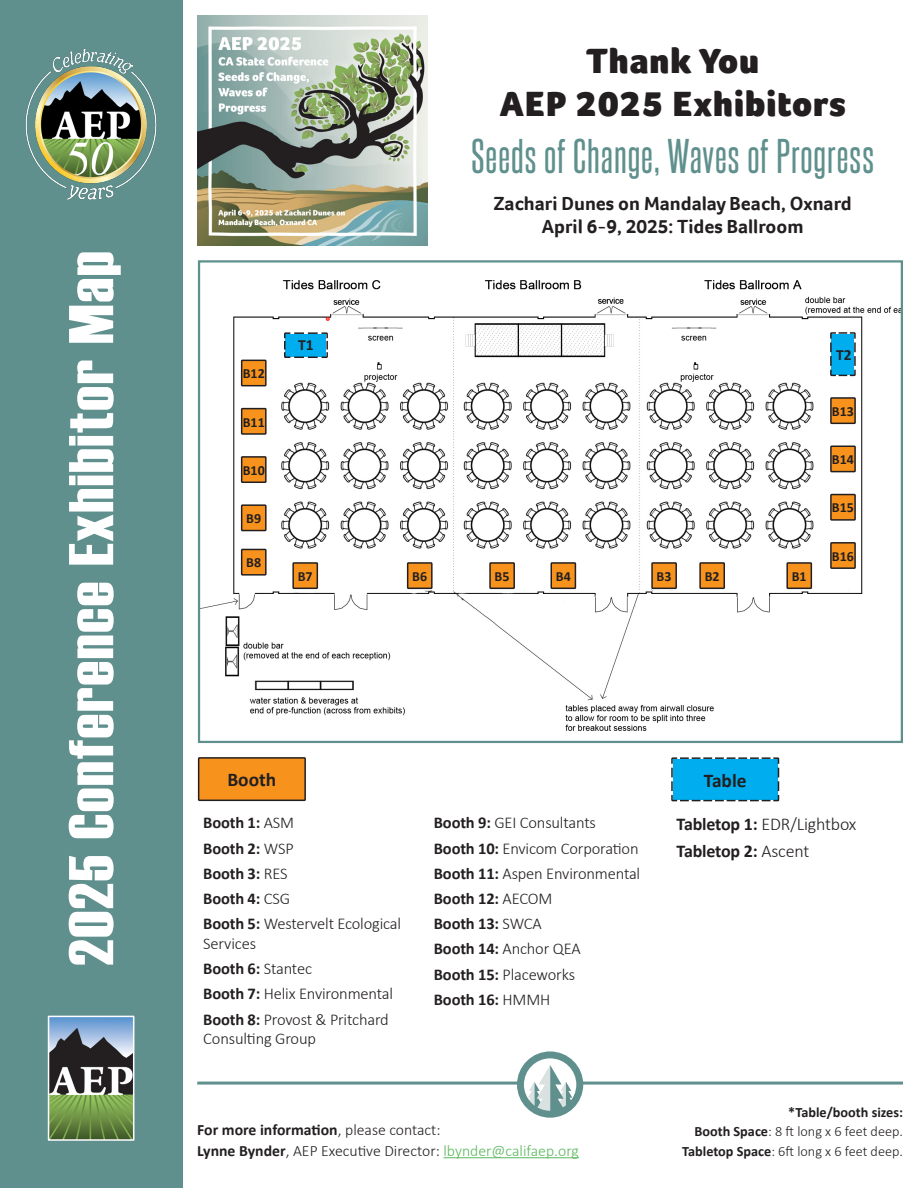
<style>
.page{position:relative;width:918px;height:1188px;background:#fff}
.page>*{position:absolute;margin:0;border:0;box-sizing:border-box;transform-origin:0 0}
.t1{font:63px "Haettenschweiler";letter-spacing:.025em;color:#fff;scale:1.1 1}
.t2{font:42px "Steelfish Rg";letter-spacing:.025em;color:#5f908d}
.t3{font:900 36px/43.2px "Foco";letter-spacing:.025em;color:#231f20;text-align:center}
.t4{font:700 19.5px/23.4px "Foco";color:#231f20;text-align:center}
.t5{font:700 19.5px "Calibri";color:#231f20}
.t6{font:300 18px "Calibri";letter-spacing:-.01em;color:#231f20}
.t7{font:700 18px "Calibri";letter-spacing:-.01em;color:#231f20}
.t8{font:300 16.5px/19.8px "Calibri";letter-spacing:-.01em;color:#231f20}
.t9{font:700 16.5px "Calibri";letter-spacing:-.01em;color:#231f20}
.t10{font:300 15.75px/21px "Calibri";color:#231f20}
.t11{font:700 15.6px "Calibri";color:#231f20}
.t12{font:700 14.25px/19.5px "Calibri";color:#231f20;text-align:right}
.t13{font:300 14.25px "Calibri";color:#231f20}
.t14{font:700 13.95px "Calibri";color:#231f20}
.s1{font-weight:300}
.s2{font-weight:700}
.s3{color:#5ab85d}
</style>
<div class="page">
<hr style="left:443px;top:1157px;width:136px;height:1px;background:#5ab85d">
<div style="left:0;top:0;width:182px;height:1188px;background:#5f908d"></div>
<div style="left:199px;top:758px;width:106px;height:42px;background:#f7931d"></div>
<div style="left:198px;top:757px;width:108px;height:44px;border:2px solid #231f20"></div>
<img style="left:25px;top:49px;width:132px;height:151px">
<svg style="left:671px;top:757px;width:109px;height:45px;background:#11a8e1"></svg>
<img style="left:51px;top:1019px;width:80px;height:119px">
<div style="left:48px;top:1016px;width:86px;height:125px;border:2px solid #fff"></div>
<img style="left:197px;top:15px;width:231px;height:230px">
<hr style="left:197px;top:1082px;width:324px;height:3px;background:#5f908d">
<hr style="left:579px;top:1082px;width:324px;height:3px;background:#5f908d">
<svg style="left:517px;top:1051px;width:66px;height:67px"></svg>
<img style="left:201px;top:280px;width:699px;height:451px">
<div style="left:198px;top:260px;width:705px;height:483px;border:2px solid #5f908d"></div>
<div style="left:787px;top:563px;width:24px;height:25px;background:#f7931d"></div>
<div style="left:786px;top:562px;width:26px;height:27px;border:2px solid #231f20"></div>
<div style="left:700px;top:563px;width:24px;height:25px;background:#f7931d"></div>
<div style="left:699px;top:562px;width:26px;height:27px;border:2px solid #231f20"></div>
<div style="left:652px;top:563px;width:24px;height:25px;background:#f7931d"></div>
<div style="left:651px;top:562px;width:26px;height:27px;border:2px solid #231f20"></div>
<div style="left:551px;top:563px;width:24px;height:25px;background:#f7931d"></div>
<div style="left:551px;top:562px;width:25px;height:27px;border:2px solid #231f20"></div>
<div style="left:490px;top:563px;width:24px;height:25px;background:#f7931d"></div>
<div style="left:489px;top:562px;width:26px;height:27px;border:2px solid #231f20"></div>
<div style="left:408px;top:563px;width:24px;height:25px;background:#f7931d"></div>
<div style="left:407px;top:562px;width:26px;height:27px;border:2px solid #231f20"></div>
<div style="left:293px;top:563px;width:24px;height:25px;background:#f7931d"></div>
<div style="left:292px;top:562px;width:26px;height:27px;border:2px solid #231f20"></div>
<div style="left:242px;top:549px;width:24px;height:26px;background:#f7931d"></div>
<div style="left:241px;top:549px;width:26px;height:27px;border:2px solid #231f20"></div>
<div style="left:242px;top:505px;width:24px;height:26px;background:#f7931d"></div>
<div style="left:241px;top:504px;width:26px;height:27px;border:2px solid #231f20"></div>
<div style="left:831px;top:543px;width:24px;height:25px;background:#f7931d"></div>
<div style="left:830px;top:542px;width:26px;height:27px;border:2px solid #231f20"></div>
<div style="left:242px;top:457px;width:24px;height:25px;background:#f7931d"></div>
<div style="left:241px;top:456px;width:26px;height:27px;border:2px solid #231f20"></div>
<div style="left:831px;top:495px;width:24px;height:25px;background:#f7931d"></div>
<div style="left:830px;top:494px;width:26px;height:27px;border:2px solid #231f20"></div>
<div style="left:242px;top:409px;width:24px;height:25px;background:#f7931d"></div>
<div style="left:241px;top:408px;width:26px;height:27px;border:2px solid #231f20"></div>
<div style="left:831px;top:446px;width:24px;height:26px;background:#f7931d"></div>
<div style="left:830px;top:446px;width:26px;height:26px;border:2px solid #231f20"></div>
<div style="left:242px;top:360px;width:24px;height:26px;background:#f7931d"></div>
<div style="left:241px;top:360px;width:26px;height:26px;border:2px solid #231f20"></div>
<div style="left:831px;top:398px;width:24px;height:25px;background:#f7931d"></div>
<div style="left:830px;top:397px;width:26px;height:27px;border:2px solid #231f20"></div>
<svg style="left:283px;top:332px;width:46px;height:27px"></svg>
<svg style="left:829px;top:331px;width:27px;height:46px"></svg>
<p class="t1" style="left:48px;top:965px;width:651px;rotate:-90deg">2025 Conference Exhibitor Map</p>
<p class="t3" style="left:500px;top:39px;width:347px">Thank You<br>AEP 2025 Exhibitors</p>
<p class="t2" style="left:471px;top:130px;width:404px">Seeds of Change, Waves of Progress</p>
<p class="t4" style="left:494px;top:192px;width:359px">Zachari Dunes on Mandalay Beach, Oxnard<br>April 6-9, 2025: Tides Ballroom</p>
<p class="t14" style="left:243px;top:365px;width:24px">B12</p>
<p class="t14" style="left:243px;top:413px;width:24px">B11</p>
<p class="t14" style="left:243px;top:461px;width:24px">B10</p>
<p class="t14" style="left:246px;top:510px;width:16px">B9</p>
<p class="t14" style="left:246px;top:554px;width:16px">B8</p>
<p class="t11" style="left:298px;top:335px;width:17px">T1</p>
<p class="t14" style="left:298px;top:567px;width:16px">B7</p>
<p class="t14" style="left:412px;top:567px;width:16px">B6</p>
<p class="t14" style="left:495px;top:567px;width:16px">B5</p>
<p class="t14" style="left:556px;top:567px;width:16px">B4</p>
<p class="t14" style="left:657px;top:567px;width:16px">B3</p>
<p class="t14" style="left:705px;top:567px;width:16px">B2</p>
<p class="t14" style="left:792px;top:567px;width:16px">B1</p>
<p class="t11" style="left:836px;top:345px;width:17px">T2</p>
<p class="t14" style="left:832px;top:402px;width:24px">B13</p>
<p class="t14" style="left:832px;top:451px;width:24px">B14</p>
<p class="t14" style="left:832px;top:499px;width:24px">B15</p>
<p class="t14" style="left:832px;top:547px;width:24px">B16</p>
<p class="t5" style="left:227px;top:767px;width:50px">Booth</p>
<p class="t5" style="left:704px;top:768px;width:44px">Table</p>
<p class="t9" style="left:203px;top:812px;width:92px">Booth 1: <span class="s1">ASM</span></p>
<p class="t9" style="left:203px;top:838px;width:92px">Booth 2: <span class="s1">WSP</span></p>
<p class="t9" style="left:203px;top:863px;width:86px">Booth 3: <span class="s1">RES</span></p>
<p class="t9" style="left:203px;top:888px;width:88px">Booth 4: <span class="s1">CSG</span></p>
<p class="t8" style="left:203px;top:914px;width:199px"><span class="s2">Booth 5:</span> Westervelt Ecological<br>Services</p>
<p class="t9" style="left:203px;top:958px;width:110px">Booth 6: <span class="s1">Stantec</span></p>
<p class="t8" style="left:203px;top:984px;width:191px"><span class="s2">Booth 7:</span> Helix Environmental</p>
<p class="t8" style="left:203px;top:1009px;width:187px"><span class="s2">Booth 8:</span> Provost &amp; Pritchard<br>Consulting Group</p>
<p class="t8" style="left:434px;top:813px;width:164px"><span class="s2">Booth 9:</span> GEI Consultants</p>
<p class="t8" style="left:434px;top:838px;width:206px"><span class="s2">Booth 10:</span> Envicom Corporation</p>
<p class="t8" style="left:434px;top:863px;width:208px"><span class="s2">Booth 11:</span> Aspen Environmental</p>
<p class="t9" style="left:434px;top:888px;width:120px">Booth 12: <span class="s1">AECOM</span></p>
<p class="t9" style="left:434px;top:913px;width:109px">Booth 13: <span class="s1">SWCA</span></p>
<p class="t8" style="left:434px;top:939px;width:148px"><span class="s2">Booth 14:</span> Anchor QEA</p>
<p class="t8" style="left:434px;top:964px;width:143px"><span class="s2">Booth 15:</span> Placeworks</p>
<p class="t9" style="left:434px;top:989px;width:118px">Booth 16: <span class="s1">HMMH</span></p>
<p class="t10" style="left:197px;top:1119px;width:383px"><span class="s2">For more information</span>, please contact:<br><span class="s2">Lynne Bynder</span>, AEP Executive Director: <span class="s3">lbynder@califaep.org</span></p>
<p class="t6" style="left:677px;top:813px;width:181px"><span class="s2">Tabletop 1:</span> EDR/Lightbox</p>
<p class="t7" style="left:677px;top:839px;width:134px">Tabletop 2: <span class="s1">Ascent</span></p>
<p class="t12" style="left:694px;top:1102px;width:210px">*Table/booth sizes:<br>Booth Space<span class="s1">: 8 ft long x 6 feet deep.</span></p>
<p class="t13" style="left:682px;top:1142px;width:222px"><span class="s2">Tabletop Space</span>: 6ft long x 6 feet deep.</p>
</div>
